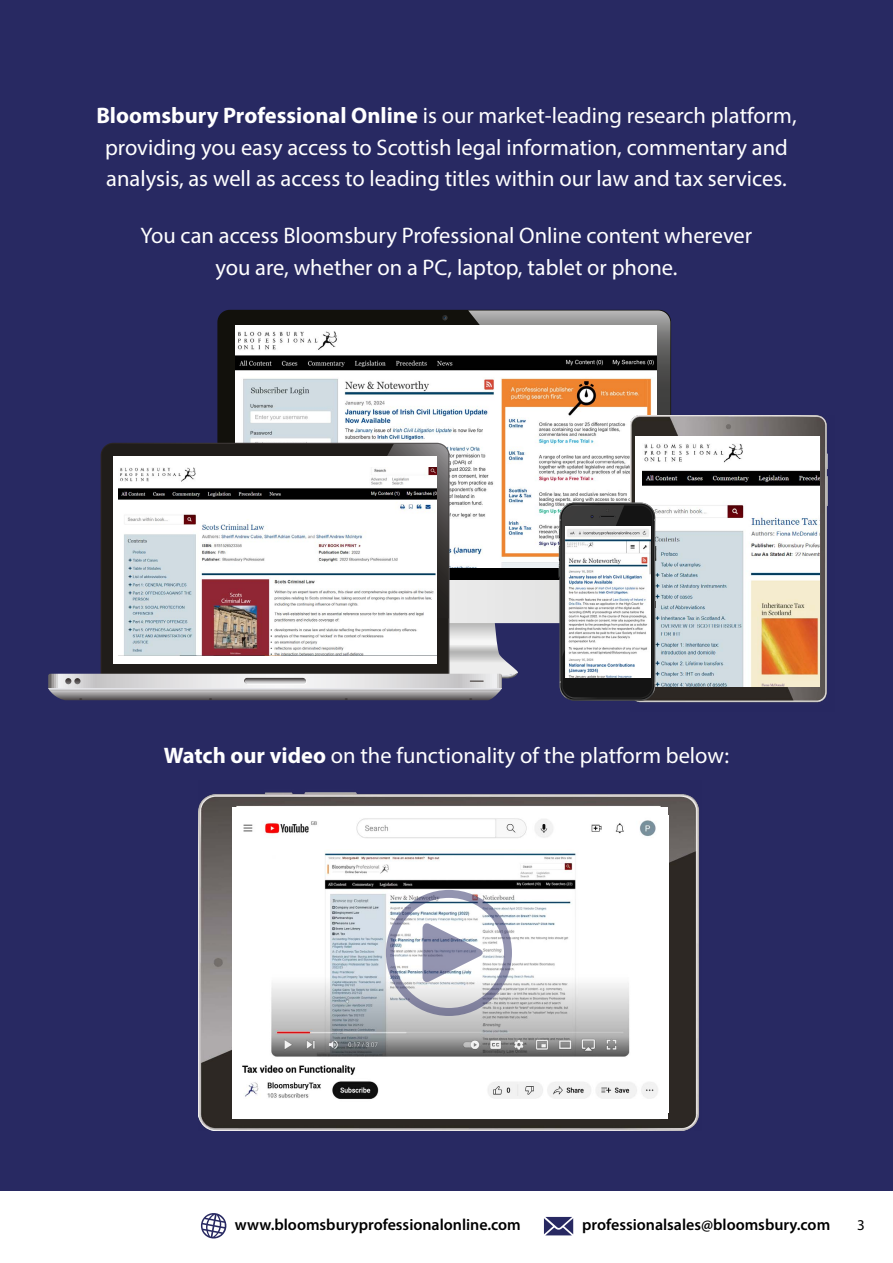
<style>
.page{position:relative;width:893px;height:1263px;background:#fff}
.page>*{position:absolute;margin:0;border:0;box-sizing:border-box;transform-origin:0 0}
.t1{font:22.5px/31.5px "Myriad Pro";color:#fff;text-align:center}
.t2{font:600 16.05px "Myriad Pro";color:#000}
.t3{font:15px "Myriad Pro";color:#000}
.s1{font-weight:700}
</style>
<div class="page">
<svg style="left:201px;top:1213px;width:26px;height:26px"></svg>
<svg style="left:544px;top:1217px;width:29px;height:18px"></svg>
<div style="left:0;top:0;width:893px;height:1191px;background:#282962"></div>
<div style="left:217px;top:310px;width:454px;height:287px;background:#12110c;border-radius:12px"></div>
<svg style="left:442px;top:315px;width:6px;height:5px"></svg>
<svg style="left:468px;top:310px;width:202px;height:17px;background:#a5a5a5"></svg>
<img style="left:198px;top:792px;width:501px;height:338px">
<div style="left:232px;top:807px;width:436px;height:312px;background:#fff"></div>
<img style="left:242px;top:818px;width:416px;height:281px">
<div style="left:386px;top:890px;width:126px;height:126px;border:8px solid #282962;border-radius:50%"></div>
<svg style="left:423px;top:922px;width:61px;height:61px"></svg>
<img style="left:636px;top:416px;width:192px;height:287px">
<div style="left:635px;top:436px;width:185px;height:251px;background:#fff"></div>
<img style="left:671px;top:444px;width:149px;height:243px">
<svg style="left:48px;top:327px;width:623px;height:374px"></svg>
<img style="left:565px;top:527px;width:85px;height:151px">
<p class="t1" style="left:96px;top:100px;width:702px"><span class="s1">Bloomsbury Professional Online</span> is our market-leading research platform, providing you easy access to Scottish legal information, commentary and analysis, as well as access to leading titles within our law and tax services.</p>
<p class="t1" style="left:141px;top:220px;width:613px">You can access Bloomsbury Professional Online content wherever you are, whether on a PC, laptop, tablet or phone.</p>
<p class="t1" style="left:164px;top:739px;width:567px"><span class="s1">Watch our video</span> on the functionality of the platform below:</p>
<p class="t2" style="left:235px;top:1215px;width:287px">www.bloomsburyprofessionalonline.com</p>
<p class="t2" style="left:582px;top:1215px;width:250px">professionalsales@bloomsbury.com</p>
<p class="t3" style="left:857px;top:1215px;width:9px">3</p>
</div>
